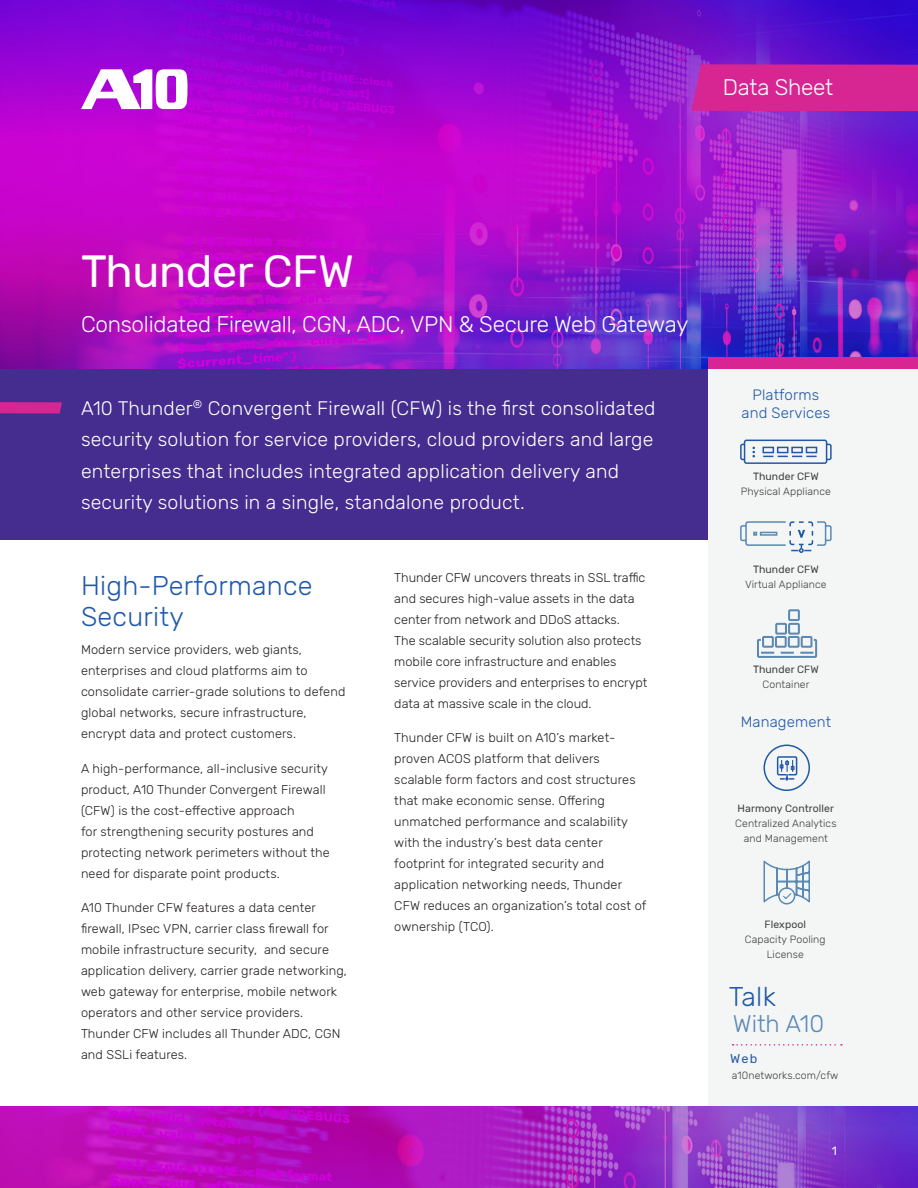
<style>
.page{position:relative;width:918px;height:1188px;background:#fff}
.page>*{position:absolute;margin:0;border:0;box-sizing:border-box;transform-origin:0 0}
.Datasheet_Title{font:45px "Rubik";letter-spacing:-.01em;color:#fff}
.L2_Head{font:300 27px/31.5px "Rubik";letter-spacing:.01em;color:#2059a8}
.H1_Sidebar{font:300 24px "Rubik";color:#5989b4}
.Datasheet_subtitle{font:300 22.5px "Rubik";letter-spacing:-.01em;color:#fff}
.Overview{font:300 19.5px/31.5px "Rubik";letter-spacing:.01em;color:#fff}
.Sidebar_Head{font:300 15px/18px "Rubik";letter-spacing:.01em;color:#2059a8;text-align:center}
.body_text{font:300 12.75px/21px "Rubik";letter-spacing:.01em;color:#231f20}
.Sidebar_L2{font:12.75px "Rubik";color:#2059a8}
.t1{font:12px "Rubik";color:#fff}
.Figure_Caption{font:300 10.5px/15px "Rubik";letter-spacing:.01em;color:#3e3e3f;text-align:center}
.Sidebar_Product{font:300 10.5px/15px "Rubik";letter-spacing:.01em;color:#3e3e3f;text-align:center}
.Sidebar_Product-2{font:10.5px/15px "Rubik";letter-spacing:.01em;color:#3e3e3f;text-align:center}
.t2{font:9.75px "Roboto";color:#2059a8}
.s1{font-weight:400}
.s2{font-weight:300}
</style>
<div class="page">
<img style="left:0;top:0;width:918px;height:369px">
<div style="left:692px;top:64px;width:226px;height:47px;background:#d72592"></div>
<div style="left:708px;top:365px;width:210px;height:747px;background:#f4f5f5"></div>
<div style="left:708px;top:357px;width:210px;height:12px;background:#d72592"></div>
<img style="left:0;top:1107px;width:918px;height:81px">
<div style="left:0;top:369px;width:708px;height:171px;background:#442d8e"></div>
<svg style="left:733px;top:1044px;width:109px;height:2px"></svg>
<svg style="left:81px;top:69px;width:107px;height:40px"></svg>
<svg style="left:0;top:402px;width:62px;height:12px"></svg>
<svg style="left:740px;top:439px;width:92px;height:25px"></svg>
<svg style="left:740px;top:521px;width:92px;height:32px"></svg>
<svg style="left:757px;top:609px;width:61px;height:49px"></svg>
<svg style="left:763px;top:744px;width:47px;height:47px"></svg>
<div style="left:777px;top:756px;width:20px;height:19px;border:2px solid #2059a8"></div>
<svg style="left:763px;top:860px;width:47px;height:45px"></svg>
<p class="Datasheet_subtitle" style="left:723px;top:74px;width:112px">Data Sheet</p>
<p class="Datasheet_Title" style="left:81px;top:246px;width:275px">Thunder CFW</p>
<p class="Datasheet_subtitle" style="left:81px;top:311px;width:609px">Consolidated Firewall, CGN, ADC, VPN &amp; Secure Web Gateway</p>
<p class="Overview" style="left:81px;top:393px;width:576px">A10 Thunder<sup>®</sup> Convergent Firewall (CFW) is the first consolidated security solution for service providers, cloud providers and large enterprises that includes integrated application delivery and security solutions in a single, standalone product.</p>
<p class="L2_Head" style="left:81px;top:571px;width:233px">High-Performance<br>Security</p>
<p class="body_text" style="left:81px;top:640px;width:266px">Modern service providers, web giants, enterprises and cloud platforms aim to consolidate carrier-grade solutions to defend global networks, secure infrastructure, encrypt data and protect customers.</p>
<p class="body_text" style="left:81px;top:758px;width:250px">A high-performance, all-inclusive security product, A10 Thunder Convergent Firewall (CFW) is the cost-effective approach<br>for strengthening security postures and protecting network perimeters without the need for disparate point products.</p>
<p class="body_text" style="left:81px;top:898px;width:267px">A10 Thunder CFW features a data center firewall, IPsec VPN, carrier class firewall for mobile infrastructure security, and secure application delivery, carrier grade networking, web gateway for enterprise, mobile network operators and other service providers.<br>Thunder CFW includes all Thunder ADC, CGN and SSLi features.</p>
<p class="body_text" style="left:394px;top:567px;width:255px">Thunder CFW uncovers threats in SSL traffic and secures high-value assets in the data center from network and DDoS attacks.<br>The scalable security solution also protects mobile core infrastructure and enables service providers and enterprises to encrypt data at massive scale in the cloud.</p>
<p class="body_text" style="left:394px;top:728px;width:254px">Thunder CFW is built on A10’s market&shy;proven ACOS platform that delivers scalable form factors and cost structures that make economic sense. Offering unmatched performance and scalability with the industry’s best data center footprint for integrated security and application networking needs, Thunder CFW reduces an organization’s total cost of ownership (TCO).</p>
<p class="Sidebar_Head" style="left:742px;top:386px;width:90px">Platforms and Services</p>
<p class="Sidebar_Product" style="left:741px;top:469px;width:92px"><span class="s1">Thunder CFW<br></span>Physical Appliance</p>
<p class="t2" style="left:798px;top:527px;width:8px">V</p>
<p class="Sidebar_Product" style="left:745px;top:562px;width:83px"><span class="s1">Thunder CFW<br></span>Virtual Appliance</p>
<p class="Sidebar_Product-2" style="left:753px;top:662px;width:67px">Thunder CFW<br><span class="s2">Container</span></p>
<p class="Sidebar_Head" style="left:741px;top:713px;width:92px">Management</p>
<p class="Figure_Caption" style="left:735px;top:801px;width:103px"><span class="s1">Harmony Controller<br></span>Centralized Analytics and Management</p>
<p class="Figure_Caption" style="left:745px;top:917px;width:82px"><span class="s1">Flexpool<br></span>Capacity Pooling<br>License</p>
<p class="L2_Head" style="left:729px;top:982px;width:49px">Talk</p>
<p class="H1_Sidebar" style="left:733px;top:1010px;width:93px">With A10</p>
<p class="Sidebar_L2" style="left:730px;top:1051px;width:29px">Web</p>
<p class="Figure_Caption" style="left:732px;top:1068px;width:108px">a10networks.com/cfw</p>
<p class="t1" style="left:832px;top:1144px;width:7px">1</p>
</div>
